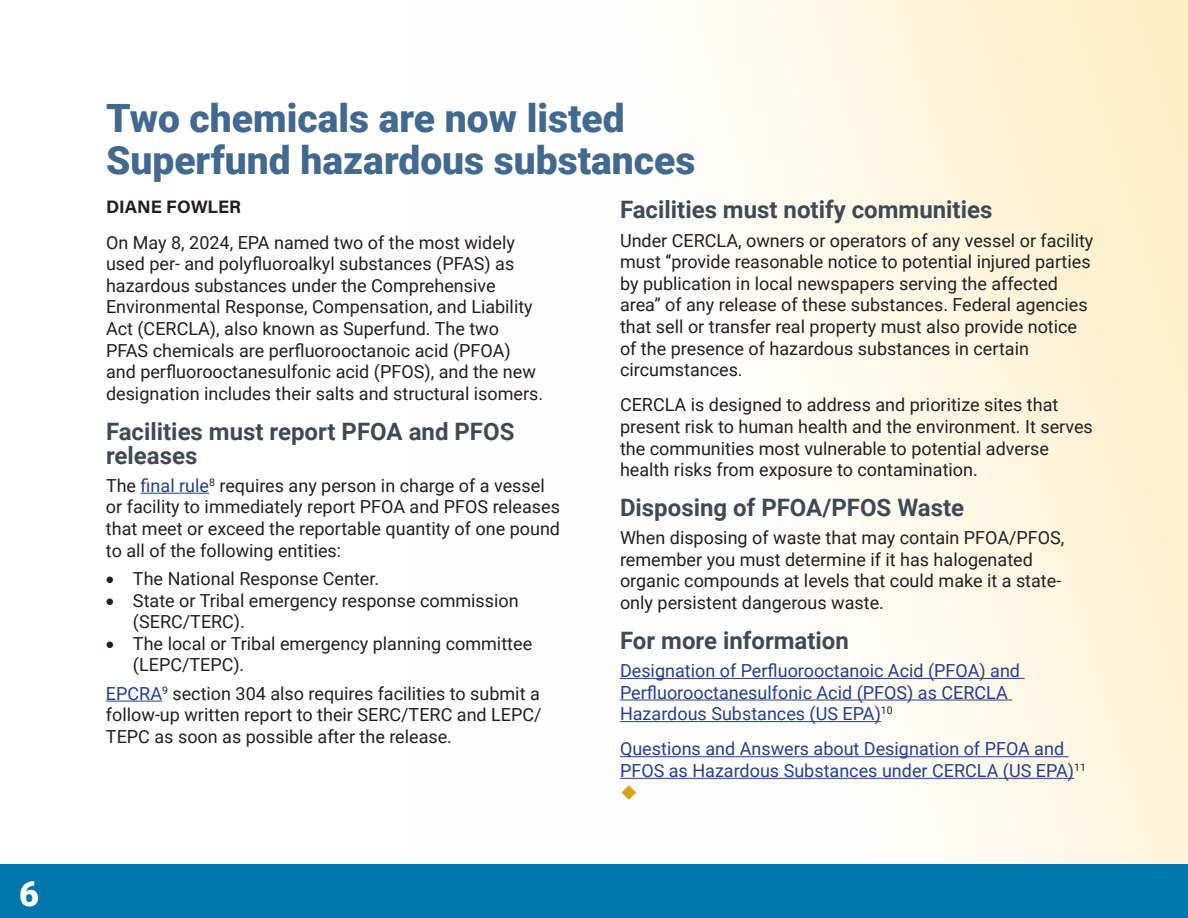
<style>
.page{position:relative;width:1188px;height:918px;background:#fff}
.page>*{position:absolute;margin:0;border:0;box-sizing:border-box;transform-origin:0 0}
.t1{font:900 39px/42px "Cxfrwj Roboto";color:#42698f}
.t2{font:900 34.5px "Cxfrwj Roboto";color:#fff}
.t3{font:700 24px/24px "Tvydxs Roboto";color:#404a56}
.t4{font:18px/21.6px "Ctlnfb Roboto";color:#231f20}
.t5{font:18px/21.6px "Ftmwww Roboto";color:#253f8e}
.t6{font:18px/21.6px "Ctlnfb Roboto";color:#253f8e}
.t7{font:18px "Vqfknh Acumin Variable Concept";letter-spacing:-.005em;color:#231f20}
.s1{font-family:"Ftmwww Roboto"}
.s2{font-family:"Ftmwww Roboto";color:#253f8e}
.s3{color:#253f8e}
.s4{font-family:"Ctlnfb Roboto"}
</style>
<div class="page">
<svg style="left:620px;top:0;width:568px;height:864px"></svg>
<div style="left:0;top:864px;width:1188px;height:54px;background:#0176ac"></div>
<hr style="left:141px;top:493px;width:68px;height:1px;background:#253f8e">
<hr style="left:106px;top:701px;width:56px;height:1px;background:#253f8e">
<hr style="left:620px;top:678px;width:405px;height:1px;background:#253f8e">
<hr style="left:620px;top:700px;width:392px;height:1px;background:#253f8e">
<hr style="left:620px;top:721px;width:261px;height:1px;background:#253f8e">
<hr style="left:620px;top:756px;width:449px;height:1px;background:#253f8e">
<hr style="left:620px;top:778px;width:454px;height:1px;background:#253f8e">
<svg style="left:622px;top:785px;width:14px;height:14px"></svg>
<h2 class="t2" style="left:19px;top:870px;width:21px">6</h2>
<h3 class="t1" style="left:106px;top:95px;width:591px">Two chemicals are now listed<br>Superfund hazardous substances</h3>
<p class="t7" style="left:106px;top:195px;width:137px">DIANE FOWLER</p>
<p class="t4" style="left:106px;top:231px;width:439px">On May 8, 2024, EPA named two of the most widely <span class="s1">used per- and polyfluoroalkyl substances (PFAS) as </span>hazardous substances under the Comprehensive Environmental Response, Compensation, and Liability Act (CERCLA), also known as Superfund. The two <span class="s1">PFAS chemicals are perfluorooctanoic acid (PFOA) and perfluorooctanesulfonic acid (PFOS), and the new </span>designation includes their salts and structural isomers.</p>
<h4 class="t3" style="left:106px;top:418px;width:410px">Facilities must report PFOA and PFOS releases</h4>
<p class="t4" style="left:106px;top:474px;width:456px">The <span class="s2">final rule</span><sup>8</sup> requires any person in charge of a vessel or facility to immediately report PFOA and PFOS releases that meet or exceed the reportable quantity of one pound to all of the following entities:</p>
<p class="t4" style="left:106px;top:567px;width:275px">• The National Response Center.</p>
<p class="t4" style="left:133px;top:589px;width:387px;text-indent:-27px">• State or Tribal emergency response commission (SERC/TERC).</p>
<p class="t4" style="left:133px;top:632px;width:401px;text-indent:-27px">• The local or Tribal emergency planning committee (LEPC/TEPC).</p>
<p class="t4" style="left:106px;top:682px;width:437px;text-align:justify"><span class="s3">EPCRA</span><sup>9</sup> section 304 also requires facilities to submit a follow-up written report to their SERC/TERC and LEPC/ TEPC as soon as possible after the release.</p>
<h4 class="t3" style="left:620px;top:197px;width:374px">Facilities must notify communities</h4>
<p class="t4" style="left:620px;top:229px;width:475px">Under CERCLA, owners or operators of any vessel or facility must ‘‘provide reasonable notice to potential injured parties by publication in local newspapers serving the affected area’’ of any release of these substances. Federal agencies that sell or transfer real property must also provide notice of the presence of hazardous substances in certain circumstances.</p>
<p class="t4" style="left:620px;top:393px;width:474px">CERCLA is designed to address and prioritize sites that present risk to human health and the environment. It serves the communities most vulnerable to potential adverse health risks from exposure to contamination.</p>
<h4 class="t3" style="left:620px;top:494px;width:346px">Disposing of PFOA/PFOS Waste</h4>
<p class="t4" style="left:620px;top:526px;width:446px">When disposing of waste that may contain PFOA/PFOS, remember you must determine if it has halogenated organic compounds at levels that could make it a state&shy;only persistent dangerous waste.</p>
<h4 class="t3" style="left:620px;top:627px;width:230px">For more information</h4>
<p class="t5" style="left:620px;top:659px;width:402px">Designation of Perfluorooctanoic Acid (PFOA) and<br>Perfluorooctanesulfonic Acid (PFOS) as CERCLA<br><span class="s4">Hazardous Substances (US EPA)</span><sup>10</sup></p>
<p class="t6" style="left:620px;top:738px;width:467px">Questions and Answers about Designation of PFOA and<br>PFOS as Hazardous Substances under CERCLA (US EPA)<sup>11</sup></p>
</div>
